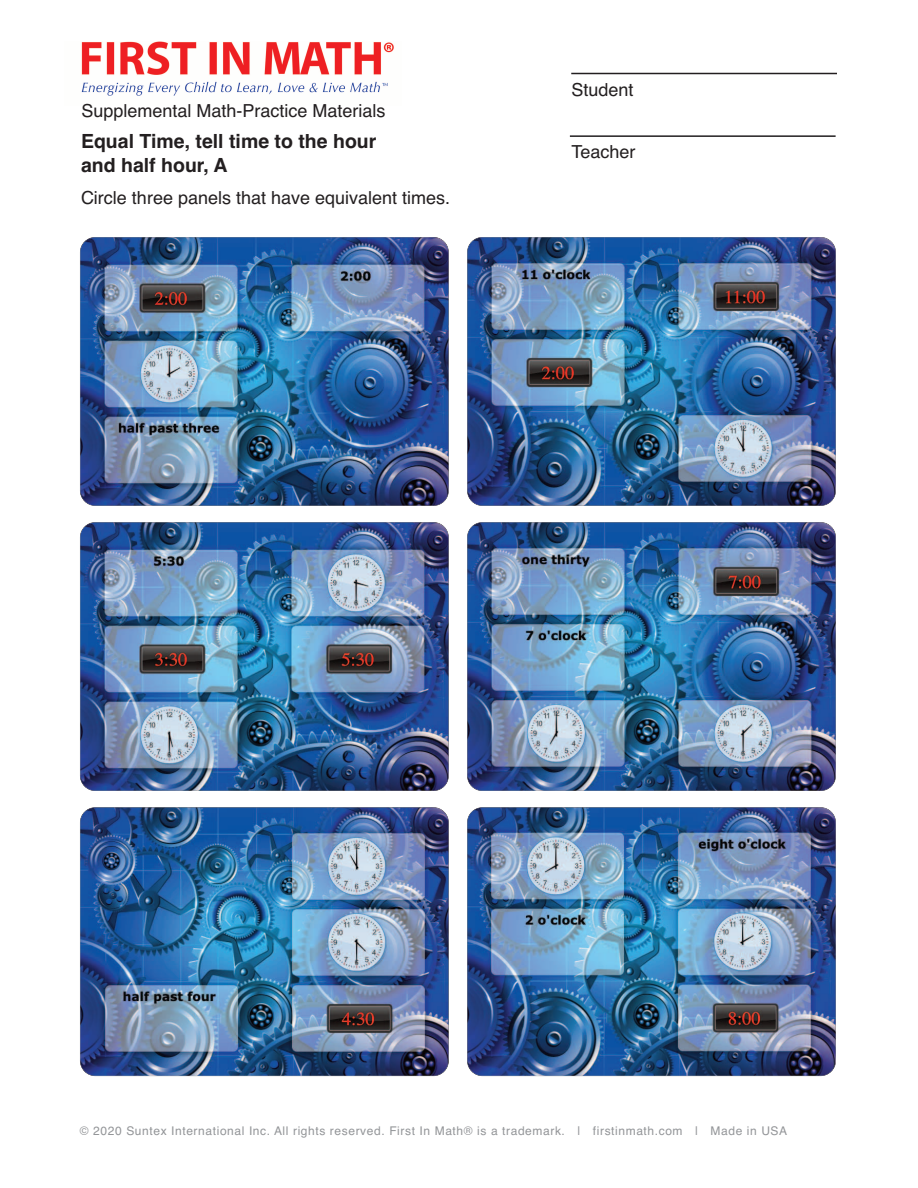
<style>
.page{position:relative;width:918px;height:1188px;background:#fff}
.page>*{position:absolute;margin:0;border:0;box-sizing:border-box;transform-origin:0 0}
.t1{font:700 19.5px/24px "Helvetica";color:#231f20}
.t2{font:18px "Helvetica";color:#231f20}
.t3{font:12px "Helvetica";letter-spacing:.05em;color:#939598}
</style>
<div class="page">
<hr style="left:571px;top:73px;width:266px;height:1px;background:#231f20">
<hr style="left:570px;top:135px;width:266px;height:2px;background:#231f20">
<img style="left:81px;top:42px;width:313px;height:54px">
<img style="left:80px;top:237px;width:368px;height:269px">
<img style="left:467px;top:237px;width:369px;height:269px">
<img style="left:80px;top:522px;width:368px;height:269px">
<img style="left:467px;top:522px;width:369px;height:269px">
<img style="left:80px;top:808px;width:368px;height:268px">
<img style="left:467px;top:808px;width:369px;height:268px">
<p class="t2" style="left:81px;top:104px;width:306px">Supplemental Math-Practice Materials</p>
<p class="t1" style="left:81px;top:131px;width:297px">Equal Time, tell time to the hour and half hour, A</p>
<p class="t2" style="left:81px;top:191px;width:371px">Circle three panels that have equivalent times.</p>
<p class="t2" style="left:571px;top:83px;width:64px">Student</p>
<p class="t2" style="left:571px;top:145px;width:66px">Teacher</p>
<p class="t3" style="left:80px;top:1126px;width:709px">© 2020 Suntex International Inc. All rights reserved. First In Math® is a trademark. | firstinmath.com | Made in USA</p>
</div>
